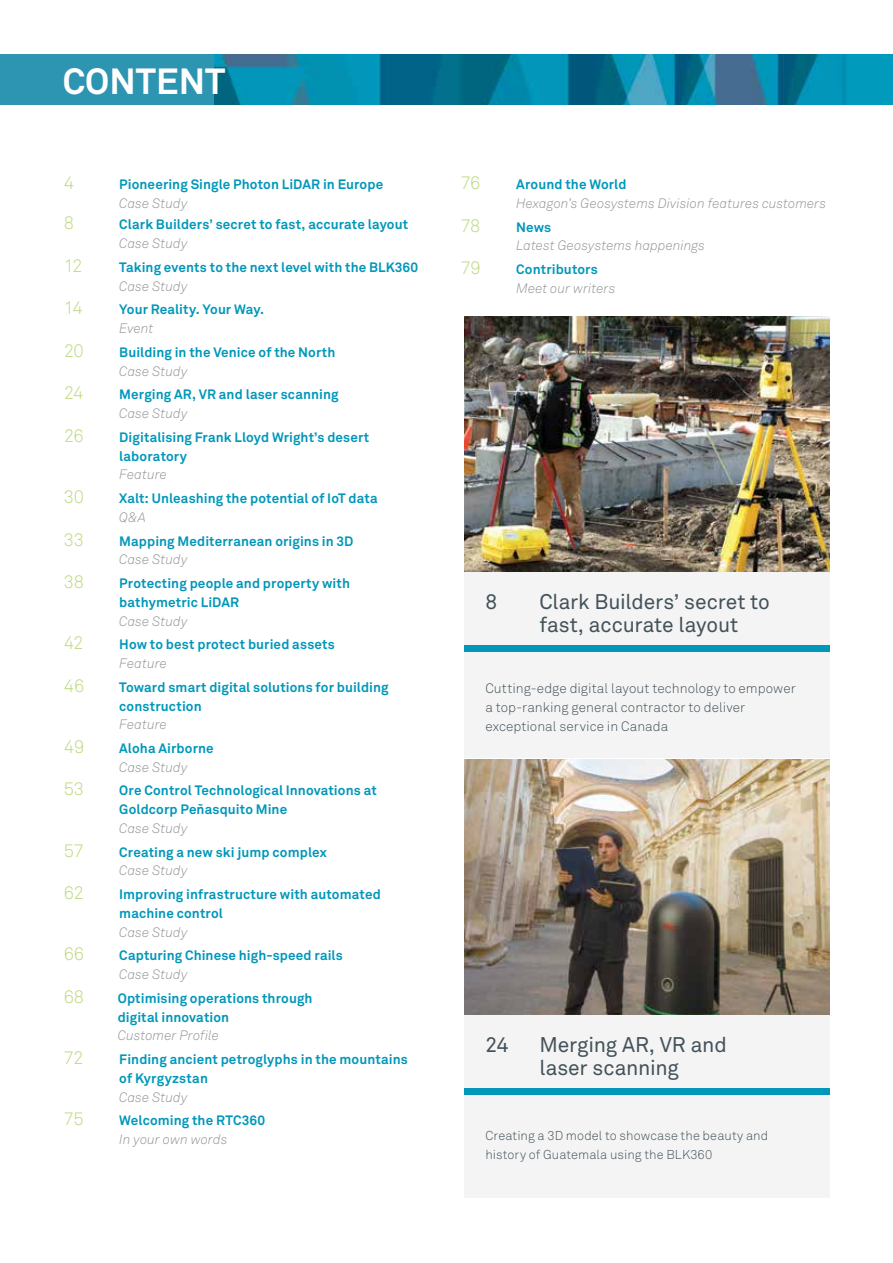
<style>
.page{position:relative;width:893px;height:1263px;background:#fff}
.page>*{position:absolute;margin:0;border:0;box-sizing:border-box;transform-origin:0 0}
.t1{font:700 36px "Akkurat Pro";color:#fff}
.t2{font:21px/22.5px "Akkurat Pro";letter-spacing:-.005em;color:#43525a}
.t3{font:18px "Akkurat Light Pro";letter-spacing:-.025em;color:#bad97a}
.t4{font:700 13.5px/18.8px "Akkurat Pro";letter-spacing:.01em;color:#0097ba}
.t5{font:italic 13.5px "Akkurat Light Pro";color:#939598}
.t6{font:13.5px/18.8px "Akkurat Light Pro";letter-spacing:.005em;color:#43525a}
.t7{font:12.75px/18.8px "Akkurat Light Pro";letter-spacing:.005em;color:#43525a}
</style>
<div class="page">
<img style="left:464px;top:317px;width:365px;height:255px">
<img style="left:464px;top:759px;width:365px;height:256px">
<div style="left:464px;top:572px;width:365px;height:186px;background:#f4f4f4"></div>
<div style="left:464px;top:1015px;width:365px;height:183px;background:#f4f4f4"></div>
<div style="left:464px;top:646px;width:365px;height:6px;background:#0097ba"></div>
<div style="left:464px;top:1088px;width:365px;height:6px;background:#0097ba"></div>
<div style="left:0;top:54px;width:893px;height:50px;background:#2d95b2"></div>
<img style="left:215px;top:54px;width:627px;height:50px">
<img style="left:842px;top:54px;width:51px;height:50px">
<h1 class="t1" style="left:63px;top:59px;width:164px">CONTENT</h1>
<h3 class="t3" style="left:64px;top:172px;width:12px">4</h3>
<p class="t4" style="left:119px;top:175px;width:265px">Pioneering Single Photon LiDAR in Europe</p>
<p class="t5" style="left:119px;top:195px;width:70px">Case Study</p>
<h3 class="t3" style="left:64px;top:212px;width:12px">8</h3>
<p class="t4" style="left:119px;top:215px;width:290px">Clark Builders’ secret to fast, accurate layout</p>
<p class="t5" style="left:119px;top:235px;width:70px">Case Study</p>
<h3 class="t3" style="left:64px;top:255px;width:20px">12</h3>
<p class="t4" style="left:119px;top:258px;width:300px">Taking events to the next level with the BLK360</p>
<p class="t5" style="left:119px;top:278px;width:70px">Case Study</p>
<h3 class="t3" style="left:64px;top:297px;width:20px">14</h3>
<p class="t4" style="left:119px;top:300px;width:146px">Your Reality. Your Way.</p>
<p class="t5" style="left:119px;top:320px;width:36px">Event</p>
<h3 class="t3" style="left:64px;top:340px;width:22px">20</h3>
<p class="t4" style="left:119px;top:343px;width:218px">Building in the Venice of the North</p>
<p class="t5" style="left:119px;top:363px;width:70px">Case Study</p>
<h3 class="t3" style="left:64px;top:382px;width:21px">24</h3>
<p class="t4" style="left:119px;top:385px;width:221px">Merging AR, VR and laser scanning</p>
<p class="t5" style="left:119px;top:405px;width:70px">Case Study</p>
<h3 class="t3" style="left:64px;top:425px;width:21px">26</h3>
<p class="t4" style="left:119px;top:428px;width:251px">Digitalising Frank Lloyd Wright’s desert laboratory</p>
<p class="t5" style="left:119px;top:467px;width:49px">Feature</p>
<h3 class="t3" style="left:64px;top:486px;width:22px">30</h3>
<p class="t4" style="left:119px;top:489px;width:260px">Xalt: Unleashing the potential of IoT data</p>
<p class="t5" style="left:119px;top:509px;width:28px">Q&amp;A</p>
<h3 class="t3" style="left:64px;top:529px;width:22px">33</h3>
<p class="t4" style="left:119px;top:532px;width:236px">Mapping Mediterranean origins in 3D</p>
<p class="t5" style="left:119px;top:552px;width:70px">Case Study</p>
<h3 class="t3" style="left:64px;top:571px;width:22px">38</h3>
<p class="t4" style="left:119px;top:574px;width:232px">Protecting people and property with bathymetric LiDAR</p>
<p class="t5" style="left:119px;top:613px;width:70px">Case Study</p>
<h3 class="t3" style="left:64px;top:632px;width:21px">42</h3>
<p class="t4" style="left:119px;top:635px;width:217px">How to best protect buried assets</p>
<p class="t5" style="left:119px;top:655px;width:49px">Feature</p>
<h3 class="t3" style="left:64px;top:675px;width:22px">46</h3>
<p class="t4" style="left:119px;top:678px;width:271px">Toward smart digital solutions for building construction</p>
<p class="t5" style="left:119px;top:716px;width:49px">Feature</p>
<h3 class="t3" style="left:64px;top:736px;width:22px">49</h3>
<p class="t4" style="left:119px;top:739px;width:96px">Aloha Airborne</p>
<p class="t5" style="left:119px;top:759px;width:70px">Case Study</p>
<h3 class="t3" style="left:64px;top:778px;width:22px">53</h3>
<p class="t4" style="left:119px;top:781px;width:259px">Ore Control Technological Innovations at<br>Goldcorp Peñasquito Mine</p>
<p class="t5" style="left:119px;top:820px;width:70px">Case Study</p>
<h3 class="t3" style="left:64px;top:840px;width:22px">57</h3>
<p class="t4" style="left:119px;top:843px;width:209px">Creating a new ski jump complex</p>
<p class="t5" style="left:119px;top:863px;width:70px">Case Study</p>
<h3 class="t3" style="left:64px;top:882px;width:21px">62</h3>
<p class="t4" style="left:119px;top:885px;width:263px">Improving infrastructure with automated machine control</p>
<p class="t5" style="left:119px;top:924px;width:70px">Case Study</p>
<h3 class="t3" style="left:64px;top:943px;width:22px">66</h3>
<p class="t4" style="left:119px;top:946px;width:225px">Capturing Chinese high-speed rails</p>
<p class="t5" style="left:119px;top:966px;width:70px">Case Study</p>
<h3 class="t3" style="left:64px;top:986px;width:22px">68</h3>
<p class="t4" style="left:118px;top:989px;width:196px">Optimising operations through digital innovation</p>
<p class="t5" style="left:118px;top:1028px;width:103px">Customer Profile</p>
<h3 class="t3" style="left:64px;top:1047px;width:21px">72</h3>
<p class="t4" style="left:119px;top:1050px;width:290px">Finding ancient petroglyphs in the mountains of Kyrgyzstan</p>
<p class="t5" style="left:119px;top:1089px;width:70px">Case Study</p>
<h3 class="t3" style="left:64px;top:1108px;width:21px">75</h3>
<p class="t4" style="left:119px;top:1111px;width:147px">Welcoming the RTC360</p>
<p class="t5" style="left:119px;top:1131px;width:110px">In your own words</p>
<h3 class="t3" style="left:461px;top:172px;width:21px">76</h3>
<p class="t4" style="left:516px;top:175px;width:112px">Around the World</p>
<p class="t5" style="left:516px;top:195px;width:312px">Hexagon’s Geosystems Division features customers</p>
<h3 class="t3" style="left:461px;top:215px;width:21px">78</h3>
<p class="t4" style="left:516px;top:218px;width:37px">News</p>
<p class="t5" style="left:516px;top:238px;width:190px">Latest Geosystems happenings</p>
<h3 class="t3" style="left:461px;top:257px;width:21px">79</h3>
<p class="t4" style="left:516px;top:260px;width:83px">Contributors</p>
<p class="t5" style="left:516px;top:280px;width:101px">Meet our writers</p>
<h2 class="t2" style="left:485px;top:591px;width:13px">8</h2>
<h2 class="t2" style="left:539px;top:591px;width:232px">Clark Builders’ secret to fast, accurate layout</h2>
<p class="t6" style="left:485px;top:679px;width:312px">Cutting-edge digital layout technology to empower a top-ranking general contractor to deliver exceptional service in Canada</p>
<h2 class="t2" style="left:485px;top:1034px;width:25px">24</h2>
<h2 class="t2" style="left:539px;top:1034px;width:189px">Merging AR, VR and laser scanning</h2>
<p class="t7" style="left:485px;top:1127px;width:284px">Creating a 3D model to showcase the beauty and history of Guatemala using the BLK360</p>
</div>
